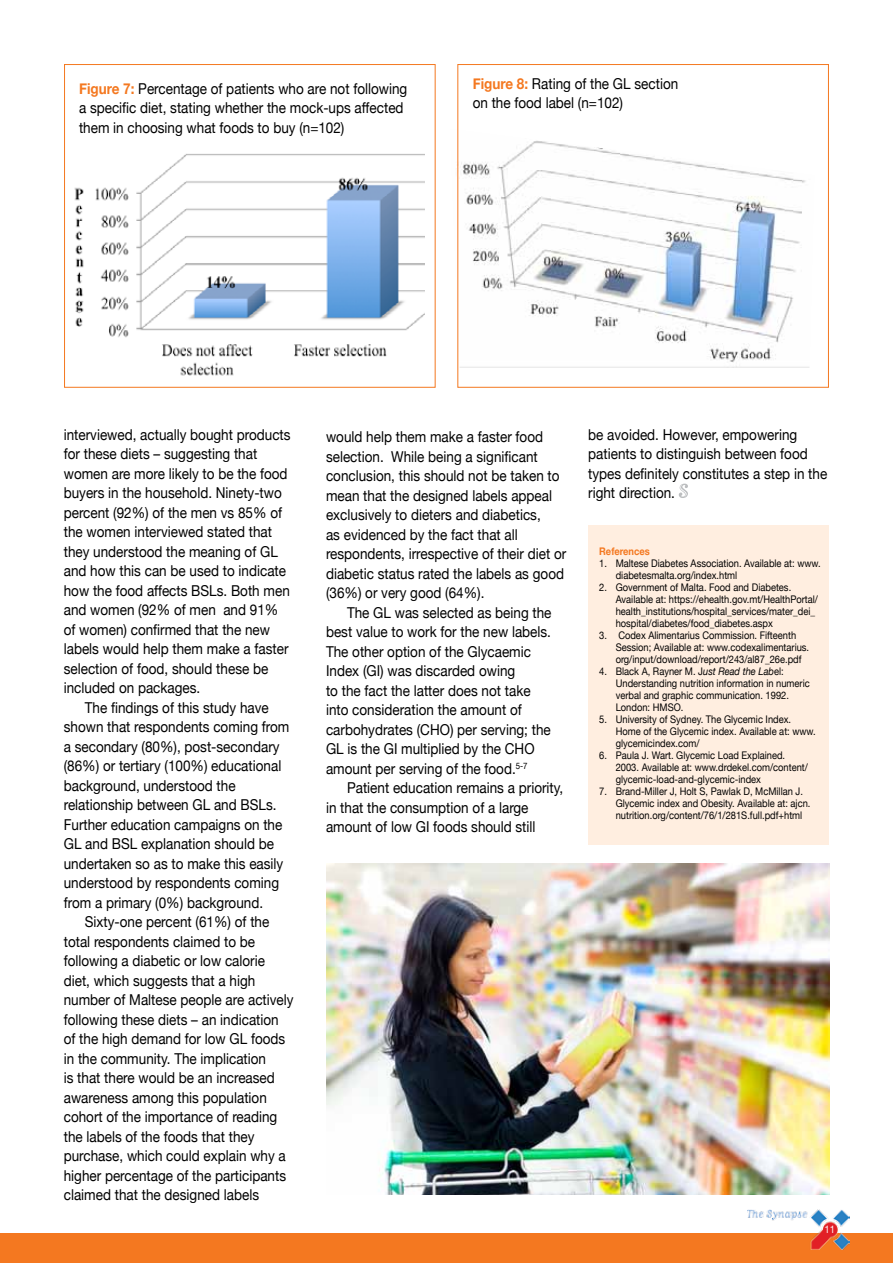
<style>
.page{position:relative;width:893px;height:1263px;background:#fff}
.page>*{position:absolute;margin:0;border:0;box-sizing:border-box;transform-origin:0 0}
.t1{font:15px/19.5px "Helvetica Neue";color:#000;scale:.9 1}
.t2{font:10.5px/12px "Helvetica Neue";color:#000;scale:.89 1}
.t3{font:700 10.5px "Helvetica Neue";color:#f47820;scale:.89 1}
.t4{font:10.5px "Helvetica Neue";color:#fff;scale:.9 1}
.s1{font-weight:700;color:#f47820}
.s2{font-style:italic}
</style>
<div class="page">
<div style="left:64px;top:64px;width:371px;height:324px;border:1px solid #f47820"></div>
<img style="left:74px;top:154px;width:351px;height:222px">
<img style="left:461px;top:141px;width:345px;height:226px">
<div style="left:457px;top:64px;width:372px;height:324px;border:1px solid #f47820"></div>
<div style="left:588px;top:525px;width:241px;height:319px;background:#ffeee0"></div>
<svg style="left:679px;top:484px;width:9px;height:14px"></svg>
<img style="left:326px;top:863px;width:503px;height:332px">
<div style="left:0;top:1233px;width:893px;height:30px;background:#f47820"></div>
<img style="left:747px;top:1210px;width:103px;height:39px">
<p class="t1" style="left:79px;top:80px;width:366px"><span class="s1">Figure 7:</span> Percentage of patients who are not following a specific diet, stating whether the mock-ups affected them in choosing what foods to buy (n=102)</p>
<p class="t1" style="left:473px;top:74px;width:230px"><span class="s1">Figure 8:</span> Rating of the GL section on the food label (n=102)</p>
<p class="t1" style="left:64px;top:425px;width:253px">interviewed, actually bought products for these diets – suggesting that women are more likely to be the food buyers in the household. Ninety-two percent (92%) of the men vs 85% of the women interviewed stated that they understood the meaning of GL and how this can be used to indicate how the food affects BSLs. Both men and women (92% of men and 91% of women) confirmed that the new labels would help them make a faster selection of food, should these be included on packages.</p>
<p class="t1" style="left:64px;top:698px;width:252px;text-indent:21px">The findings of this study have shown that respondents coming from a secondary (80%), post-secondary (86%) or tertiary (100%) educational background, understood the relationship between GL and BSLs.<br>Further education campaigns on the GL and BSL explanation should be undertaken so as to make this easily understood by respondents coming from a primary (0%) background.</p>
<p class="t1" style="left:64px;top:913px;width:257px;text-indent:21px">Sixty-one percent (61%) of the total respondents claimed to be following a diabetic or low calorie diet, which suggests that a high number of Maltese people are actively following these diets – an indication of the high demand for low GL foods in the community. The implication<br>is that there would be an increased awareness among this population cohort of the importance of reading the labels of the foods that they purchase, which could explain why a higher percentage of the participants claimed that the designed labels</p>
<p class="t1" style="left:326px;top:428px;width:268px">would help them make a faster food selection. While being a significant conclusion, this should not be taken to mean that the designed labels appeal exclusively to dieters and diabetics,<br>as evidenced by the fact that all respondents, irrespective of their diet or diabetic status rated the labels as good (36%) or very good (64%).</p>
<p class="t1" style="left:326px;top:604px;width:252px;text-indent:21px">The GL was selected as being the best value to work for the new labels.<br>The other option of the Glycaemic Index (GI) was discarded owing<br>to the fact the latter does not take into consideration the amount of carbohydrates (CHO) per serving; the GL is the GI multiplied by the CHO amount per serving of the food.<sup>5-7</sup></p>
<p class="t1" style="left:326px;top:779px;width:265px;text-indent:21px">Patient education remains a priority, in that the consumption of a large amount of low GI foods should still</p>
<p class="t1" style="left:588px;top:425px;width:267px">be avoided. However, empowering patients to distinguish between food types definitely constitutes a step in the right direction.</p>
<p class="t3" style="left:599px;top:543px;width:58px">References</p>
<p class="t2" style="left:616px;top:557px;width:232px;text-indent:-17px">1. Maltese Diabetes Association. Available at: www. diabetesmalta.org/index.html</p>
<p class="t2" style="left:616px;top:581px;width:229px;text-indent:-17px">2. Government of Malta. Food and Diabetes.<br>Available at: https://ehealth.gov.mt/HealthPortal/ health_institutions/hospital_services/mater_dei_ hospital/diabetes/food_diabetes.aspx</p>
<p class="t2" style="left:616px;top:629px;width:219px;text-indent:-17px">3. Codex Alimentarius Commission. Fifteenth<br>Session; Available at: www.codexalimentarius. org/input/download/report/243/al87_26e.pdf</p>
<p class="t2" style="left:616px;top:665px;width:220px;text-indent:-17px">4. Black A, Rayner M. J<span class="s2">ust Read the Lab</span>el:<br>Understanding nutrition information in numeric verbal and graphic communication. 1992.<br>London: HMSO.</p>
<p class="t2" style="left:616px;top:713px;width:226px;text-indent:-17px">5. University of Sydney. The Glycemic Index.<br>Home of the Glycemic index. Available at: www. glycemicindex.com/</p>
<p class="t2" style="left:616px;top:749px;width:218px;text-indent:-17px">6. Paula J. Wart. Glycemic Load Explained.<br>2003. Available at: www.drdekel.com/content/ glycemic-load-and-glycemic-index</p>
<p class="t2" style="left:616px;top:785px;width:220px;text-indent:-17px">7. Brand-Miller J, Holt S, Pawlak D, McMillan J.<br>Glycemic index and Obesity. Available at: ajcn. nutrition.org/content/76/1/281S.full.pdf+html</p>
<p class="t4" style="left:824px;top:1222px;width:13px">11</p>
</div>
